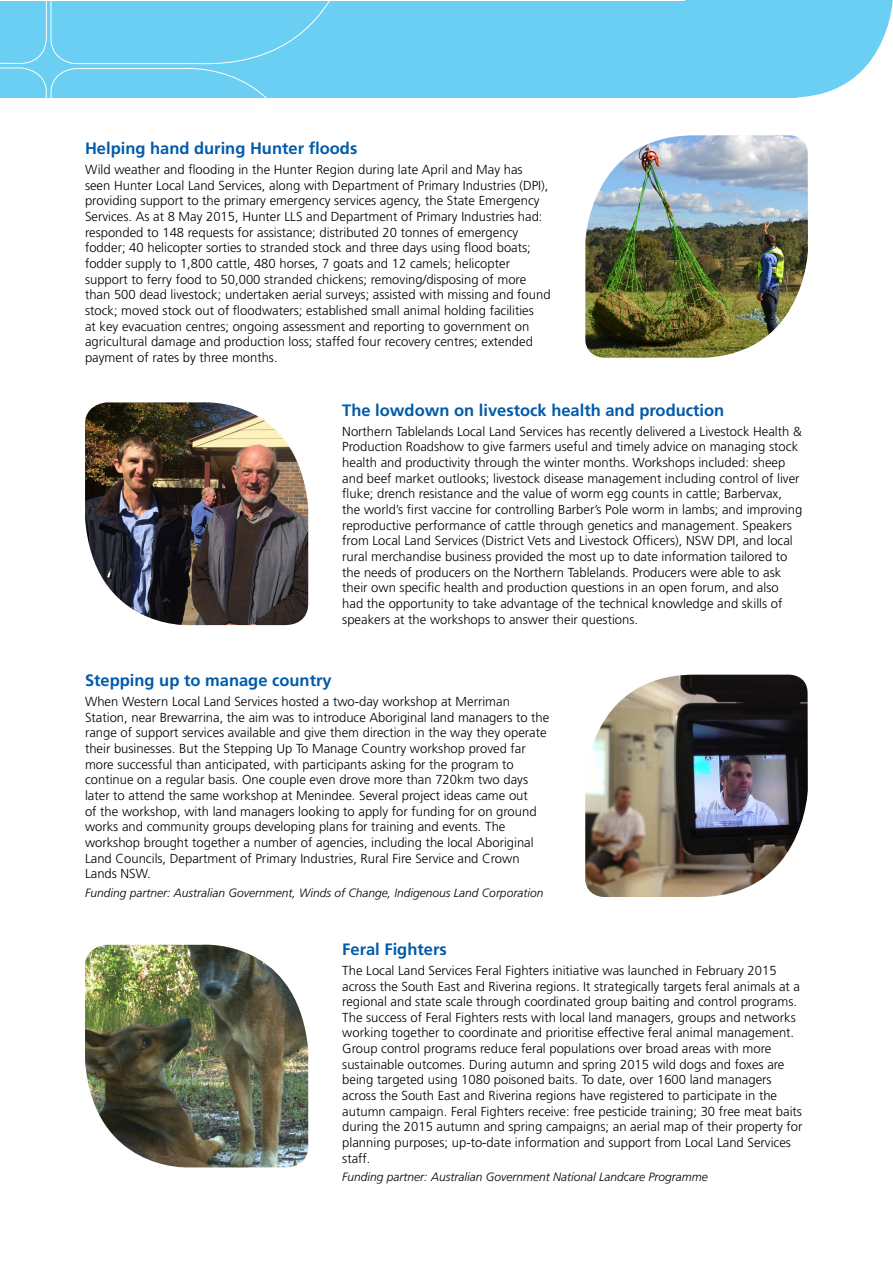
<style>
.page{position:relative;width:893px;height:1263px;background:#fff}
.page>*{position:absolute;margin:0;border:0;box-sizing:border-box;transform-origin:0 0}
.t1{font:700 16.5px "Frutiger LT Std";color:#005baa}
.t2{font:300 13.05px/15.6px "Frutiger LT Std";color:#000}
.t3{font:italic 300 12px "Frutiger LT Std";color:#000}
</style>
<div class="page">
<svg style="left:685px;top:0;width:208px;height:98px"></svg>
<div style="left:0;top:1px;width:796px;height:97px;background:#6bcef3"></div>
<svg style="left:0;top:1px;width:330px;height:97px"></svg>
<svg style="left:50px;top:59px;width:259px;height:39px"></svg>
<img style="left:85px;top:402px;width:224px;height:223px">
<img style="left:585px;top:675px;width:223px;height:223px">
<img style="left:85px;top:945px;width:224px;height:223px">
<img style="left:585px;top:135px;width:223px;height:223px">
<p class="t1" style="left:85px;top:139px;width:274px">Helping hand during Hunter floods</p>
<p class="t2" style="left:85px;top:162px;width:467px">Wild weather and flooding in the Hunter Region during late April and May has seen Hunter Local Land Services, along with Department of Primary Industries (DPI), providing support to the primary emergency services agency, the State Emergency Services. As at 8 May 2015, Hunter LLS and Department of Primary Industries had: responded to 148 requests for assistance; distributed 20 tonnes of emergency fodder; 40 helicopter sorties to stranded stock and three days using flood boats; fodder supply to 1,800 cattle, 480 horses, 7 goats and 12 camels; helicopter support to ferry food to 50,000 stranded chickens; removing/disposing of more than 500 dead livestock; undertaken aerial surveys; assisted with missing and found stock; moved stock out of floodwaters; established small animal holding facilities<br>at key evacuation centres; ongoing assessment and reporting to government on agricultural damage and production loss; staffed four recovery centres; extended payment of rates by three months.</p>
<p class="t1" style="left:342px;top:400px;width:384px">The lowdown on livestock health and production</p>
<p class="t2" style="left:342px;top:424px;width:461px">Northern Tablelands Local Land Services has recently delivered a Livestock Health &amp; Production Roadshow to give farmers useful and timely advice on managing stock health and productivity through the winter months. Workshops included: sheep and beef market outlooks; livestock disease management including control of liver fluke; drench resistance and the value of worm egg counts in cattle; Barbervax, the world’s first vaccine for controlling Barber’s Pole worm in lambs; and improving reproductive performance of cattle through genetics and management. Speakers from Local Land Services (District Vets and Livestock Officers), NSW DPI, and local rural merchandise business provided the most up to date information tailored to the needs of producers on the Northern Tablelands. Producers were able to ask their own specific health and production questions in an open forum, and also had the opportunity to take advantage of the technical knowledge and skills of speakers at the workshops to answer their questions.</p>
<p class="t1" style="left:85px;top:670px;width:248px">Stepping up to manage country</p>
<p class="t2" style="left:85px;top:694px;width:466px">When Western Local Land Services hosted a two-day workshop at Merriman Station, near Brewarrina, the aim was to introduce Aboriginal land managers to the range of support services available and give them direction in the way they operate their businesses. But the Stepping Up To Manage Country workshop proved far more successful than anticipated, with participants asking for the program to continue on a regular basis. One couple even drove more than 720km two days later to attend the same workshop at Menindee. Several project ideas came out<br>of the workshop, with land managers looking to apply for funding for on ground works and community groups developing plans for training and events. The workshop brought together a number of agencies, including the local Aboriginal Land Councils, Department of Primary Industries, Rural Fire Service and Crown Lands NSW.</p>
<p class="t3" style="left:85px;top:886px;width:460px">Funding partner: Australian Government, Winds of Change, Indigenous Land Corporation</p>
<p class="t1" style="left:342px;top:939px;width:106px">Feral Fighters</p>
<p class="t2" style="left:342px;top:963px;width:462px">The Local Land Services Feral Fighters initiative was launched in February 2015 across the South East and Riverina regions. It strategically targets feral animals at a regional and state scale through coordinated group baiting and control programs.<br>The success of Feral Fighters rests with local land managers, groups and networks working together to coordinate and prioritise effective feral animal management.<br>Group control programs reduce feral populations over broad areas with more sustainable outcomes. During autumn and spring 2015 wild dogs and foxes are being targeted using 1080 poisoned baits. To date, over 1600 land managers across the South East and Riverina regions have registered to participate in the autumn campaign. Feral Fighters receive: free pesticide training; 30 free meat baits during the 2015 autumn and spring campaigns; an aerial map of their property for planning purposes; up-to-date information and support from Local Land Services staff.</p>
<p class="t3" style="left:342px;top:1170px;width:367px">Funding partner: Australian Government National Landcare Programme</p>
</div>
